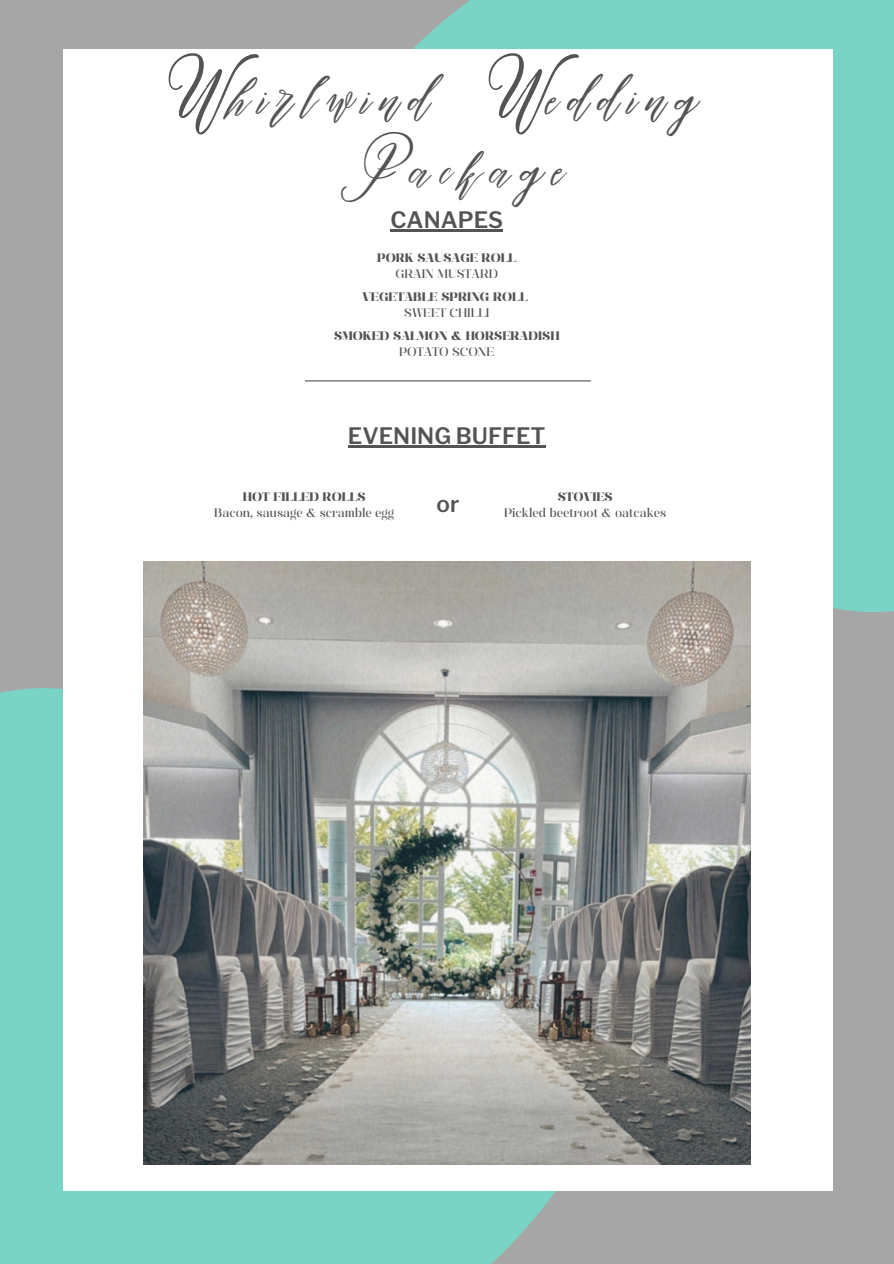
<style>
.page{position:relative;width:894px;height:1264px;background:#fff}
.page>*{position:absolute;margin:0;border:0;box-sizing:border-box;transform-origin:0 0}
.t1{font:73.8px "Maldinascript";color:#545454}
.t2{font:47.25px/70.9px "Maldinascript";letter-spacing:.22em;color:#545454}
.t3{font:600 22.5px "Libre Franklin";color:#545454}
.t4{font:12.3px/16.4px "Manison 800";color:#545454;text-align:center}
.t5{font:12.3px "Manison 500";color:#545454}
.s1{font-family:"Manison 500"}
</style>
<div class="page">
<div style="left:0;top:0;width:893px;height:1263px;background:#a6a6a6"></div>
<svg style="left:0;top:688px;width:625px;height:575px;background:#7ed0c2"></svg>
<div style="left:413px;top:0;width:480px;height:628px;background:#79d4c5"></div>
<div style="left:63px;top:49px;width:769px;height:1141px;background:#fff"></div>
<hr style="left:305px;top:380px;width:285px;height:1px;background:#545454">
<img style="left:143px;top:561px;width:607px;height:603px">
<hr style="left:348px;top:445px;width:197px;height:2px;background:#545454">
<hr style="left:390px;top:229px;width:113px;height:3px;background:#545454">
<p class="t1" style="left:177px;top:55px;width:92px">W</p>
<h3 class="t1" style="left:496px;top:55px;width:92px">W</h3>
<p class="t2" style="left:228px;top:60px;width:200px">hirlwind</p>
<p class="t2" style="left:361px;top:60px;width:335px;text-indent:184px">edding<br>Package</p>
<h1 class="t3" style="left:390px;top:207px;width:114px">CANAPES</h1>
<h4 class="t4" style="left:377px;top:250px;width:141px">PORK SAUSAGE ROLL<br><span class="s1">GRAIN MUSTARD</span></h4>
<h4 class="t4" style="left:362px;top:288px;width:167px">VEGETABLE SPRING ROLL<br><span class="s1">SWEET CHILLI</span></h4>
<p class="t4" style="left:334px;top:327px;width:227px">SMOKED SALMON &amp; HORSERADISH<br><span class="s1">POTATO SCONE</span></p>
<p class="t3" style="left:348px;top:422px;width:199px">EVENING BUFFET</p>
<p class="t4" style="left:243px;top:488px;width:124px">HOT FILLED ROLLS</p>
<p class="t5" style="left:214px;top:505px;width:181px">Bacon, sausage &amp; scramble egg</p>
<h2 class="t3" style="left:436px;top:490px;width:24px">or</h2>
<h2 class="t4" style="left:557px;top:488px;width:56px">STOVIES</h2>
<h4 class="t5" style="left:504px;top:505px;width:164px">Pickled beetroot &amp; oatcakes</h4>
</div>
